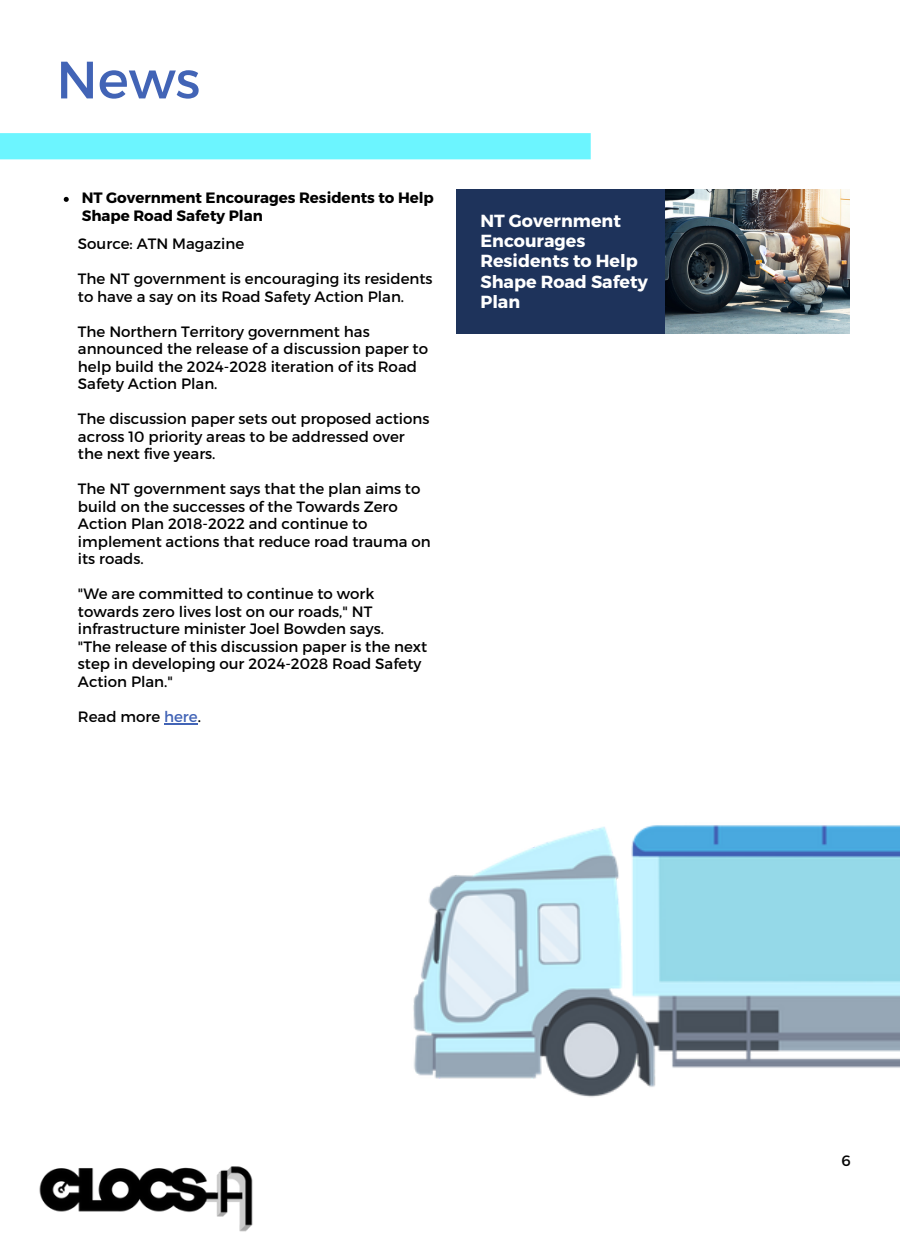
<style>
.page{position:relative;width:900px;height:1260px;background:#fff}
.page>*{position:absolute;margin:0;border:0;box-sizing:border-box;transform-origin:0 0}
.t1{font:52.5px "Montserrat";color:#4264b6}
.t2{font:700 17.5px/20.5px "Montserrat";color:#fff}
.t3{font:15px/17.5px "Montserrat";color:#000}
.t4{font:700 15px/17.5px "Montserrat";color:#000}
.s1{color:#4264b6}
</style>
<div class="page">
<img style="left:39px;top:1166px;width:214px;height:66px">
<div style="left:0;top:133px;width:591px;height:26px;background:#6cf5ff"></div>
<svg style="left:64px;top:197px;width:5px;height:5px"></svg>
<hr style="left:164px;top:723px;width:34px;height:1px;background:#4264b6">
<div style="left:457px;top:189px;width:393px;height:145px;background:#1e335b"></div>
<img style="left:666px;top:189px;width:184px;height:145px">
<img style="left:413px;top:825px;width:487px;height:272px">
<h1 class="t1" style="left:56px;top:46px;width:146px">News</h1>
<p class="t4" style="left:82px;top:188px;width:354px">NT Government Encourages Residents to Help<br>Shape Road Safety Plan</p>
<p class="t3" style="left:78px;top:235px;width:168px">Source: ATN Magazine</p>
<p class="t3" style="left:78px;top:270px;width:356px">The NT government is encouraging its residents to have a say on its Road Safety Action Plan.</p>
<p class="t3" style="left:78px;top:322px;width:352px">The Northern Territory government has announced the release of a discussion paper to help build the 2024-2028 iteration of its Road Safety Action Plan.</p>
<p class="t3" style="left:78px;top:410px;width:353px">The discussion paper sets out proposed actions across 10 priority areas to be addressed over the next five years.</p>
<p class="t3" style="left:78px;top:480px;width:354px">The NT government says that the plan aims to build on the successes of the Towards Zero Action Plan 2018-2022 and continue to implement actions that reduce road trauma on its roads.</p>
<p class="t3" style="left:78px;top:585px;width:351px">"We are committed to continue to work towards zero lives lost on our roads," NT infrastructure minister Joel Bowden says.<br>"The release of this discussion paper is the next step in developing our 2024-2028 Road Safety Action Plan."</p>
<p class="t3" style="left:78px;top:707px;width:125px">Read more <span class="s1">here</span>.</p>
<p class="t2" style="left:480px;top:209px;width:169px">NT Government<br>Encourages<br>Residents to Help<br>Shape Road Safety<br>Plan</p>
<p class="t3" style="left:842px;top:1151px;width:11px">6</p>
</div>
